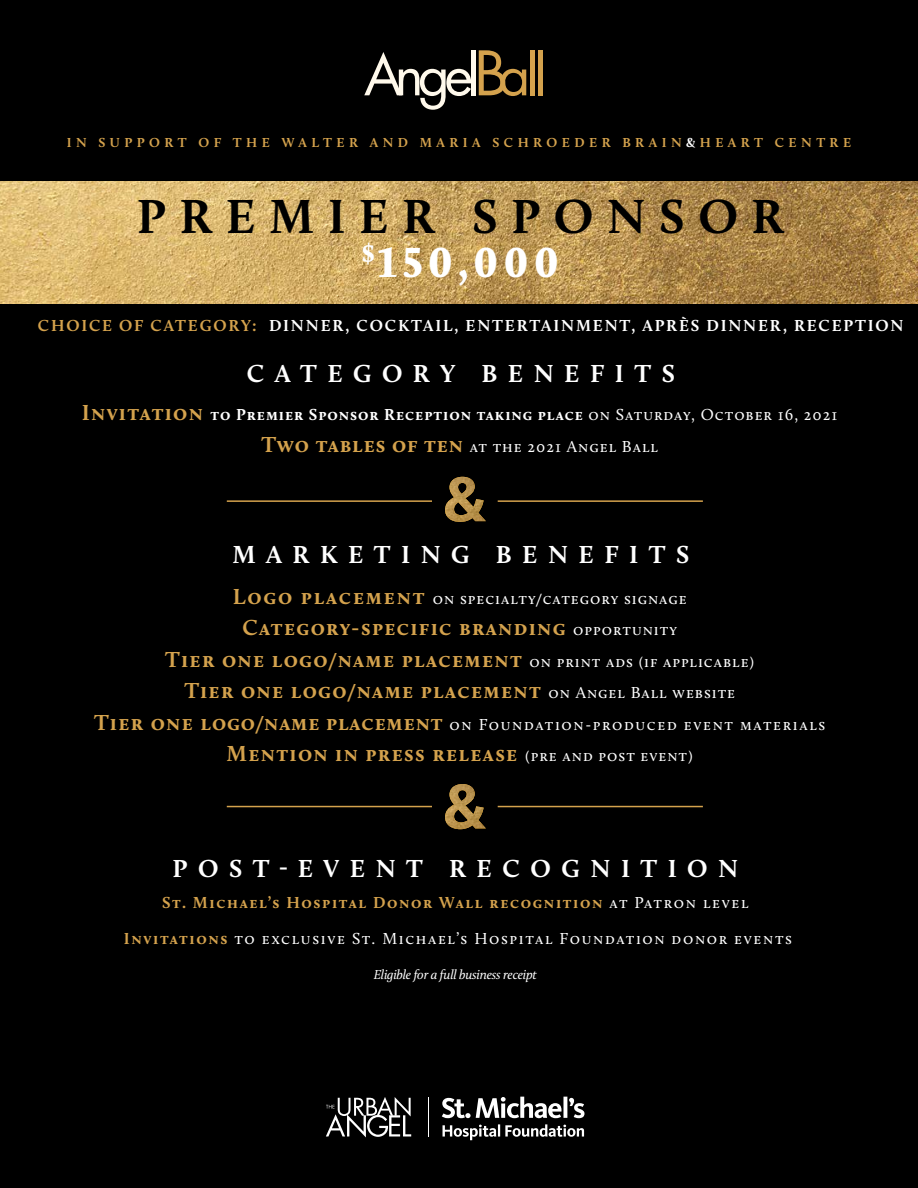
<style>
.page{position:relative;width:918px;height:1188px;background:#000}
.page>*{position:absolute;margin:0;border:0;box-sizing:border-box;transform-origin:0 0}
.t1{font:54.9px "Futura";letter-spacing:-.1em;color:#fff9eb}
.t2{font:700 49.5px "Calluna";letter-spacing:.275em;color:#000}
.t3{font:900 43.5px "Calluna";letter-spacing:.115em;color:#fff}
.t4{font:700 25.5px "Calluna";letter-spacing:.415em;color:#fff}
.t5{font:700 22.5px/31.5px "Calluna";letter-spacing:.06em;color:#d4a24d;text-align:center}
.t6{font:16.5px/35.7px "Calluna";letter-spacing:.095em;color:#fff;text-align:center}
.t7{font:16.5px/31.5px "Calluna";letter-spacing:.06em;color:#fff;text-align:center}
.t8{font:700 16.5px "Calluna";letter-spacing:.115em;color:#fff}
.t9{font:700 13.5px "Calluna";letter-spacing:.335em;color:#d4a24d}
.t10{font:italic 13.5px "Calluna";letter-spacing:-.02em;color:#fff}
.s1{font-size:59.7px;color:#d4a24d}
.s2{color:#d4a24d}
.s3{color:#fff}
.s4{font-weight:700;font-size:22.5px;color:#d4a24d}
.s5{font-weight:700}
.s6{font-weight:400;font-size:16.5px;color:#fff}
.s7{font-weight:700;color:#d4a24d}
</style>
<div class="page">
<img style="left:0;top:181px;width:918px;height:123px">
<svg style="left:326px;top:1097px;width:85px;height:40px"></svg>
<svg style="left:443px;top:1124px;width:141px;height:16px"></svg>
<svg style="left:442px;top:1097px;width:143px;height:21px"></svg>
<hr style="left:428px;top:1098px;width:1px;height:39px;background:#fff">
<img style="left:445px;top:477px;width:41px;height:45px">
<img style="left:445px;top:784px;width:41px;height:45px">
<hr style="left:227px;top:806px;width:205px;height:1px;background:#d4a24d">
<hr style="left:227px;top:500px;width:205px;height:2px;background:#d4a24d">
<hr style="left:498px;top:806px;width:205px;height:1px;background:#d4a24d">
<hr style="left:498px;top:500px;width:205px;height:2px;background:#d4a24d">
<h1 class="t1" style="left:364px;top:37px;width:184px">Angel<span class="s1">B</span><span class="s2">all</span></h1>
<p class="t9" style="left:67px;top:134px;width:786px">IN SUPPORT OF THE WALTER AND MARIA SCHROEDER BRAIN<span class="s3">&amp;</span>HEART CENTRE</p>
<h2 class="t2" style="left:137px;top:186px;width:648px">PREMIER SPONSOR</h2>
<h3 class="t3" style="left:362px;top:235px;width:199px"><sup>$</sup>150,000</h3>
<p class="t8" style="left:38px;top:315px;width:867px"><span class="s2">CHOICE OF CATEGORY:</span> DINNER, COCKTAIL, ENTERTAINMENT, APRÈS DINNER, RECEPTION</p>
<h3 class="t4" style="left:247px;top:357px;width:430px">CATEGORY BENEFITS</h3>
<p class="t7" style="left:82px;top:399px;width:757px"><span class="s4">Invitation</span> <span class="s5">to Premier Sponsor Reception taking place</span> on Saturday, October 16, 2021<br><span class="s4">Two tables of ten</span> at the 2021 Angel Ball</p>
<h3 class="t4" style="left:232px;top:539px;width:458px">MARKETING BENEFITS</h3>
<p class="t7" style="left:233px;top:582px;width:455px"><span class="s4">Logo placement</span> on specialty/category signage</p>
<h3 class="t5" style="left:165px;top:612px;width:590px">Category-specific branding <span class="s6">opportunity<br></span>Tier one logo/name placement <span class="s6">on print ads (if applicable)<br></span>Tier one logo/name placement <span class="s6">on Angel Ball website</span></h3>
<p class="t6" style="left:94px;top:706px;width:733px"><span class="s4">Tier one logo/name placement</span> on Foundation-produced event materials</p>
<h3 class="t5" style="left:227px;top:738px;width:468px">Mention in press release <span class="s6">(pre and post event)</span></h3>
<h3 class="t4" style="left:173px;top:852px;width:567px">POST-EVENT RECOGNITION</h3>
<p class="t6" style="left:124px;top:884px;width:670px"><span class="s7">St. Michael’s Hospital Donor Wall recognition</span> at Patron level<br><span class="s7">Invitations</span> to exclusive St. Michael’s Hospital Foundation donor events</p>
<p class="t10" style="left:374px;top:967px;width:165px">Eligible for a full business receipt</p>
</div>
